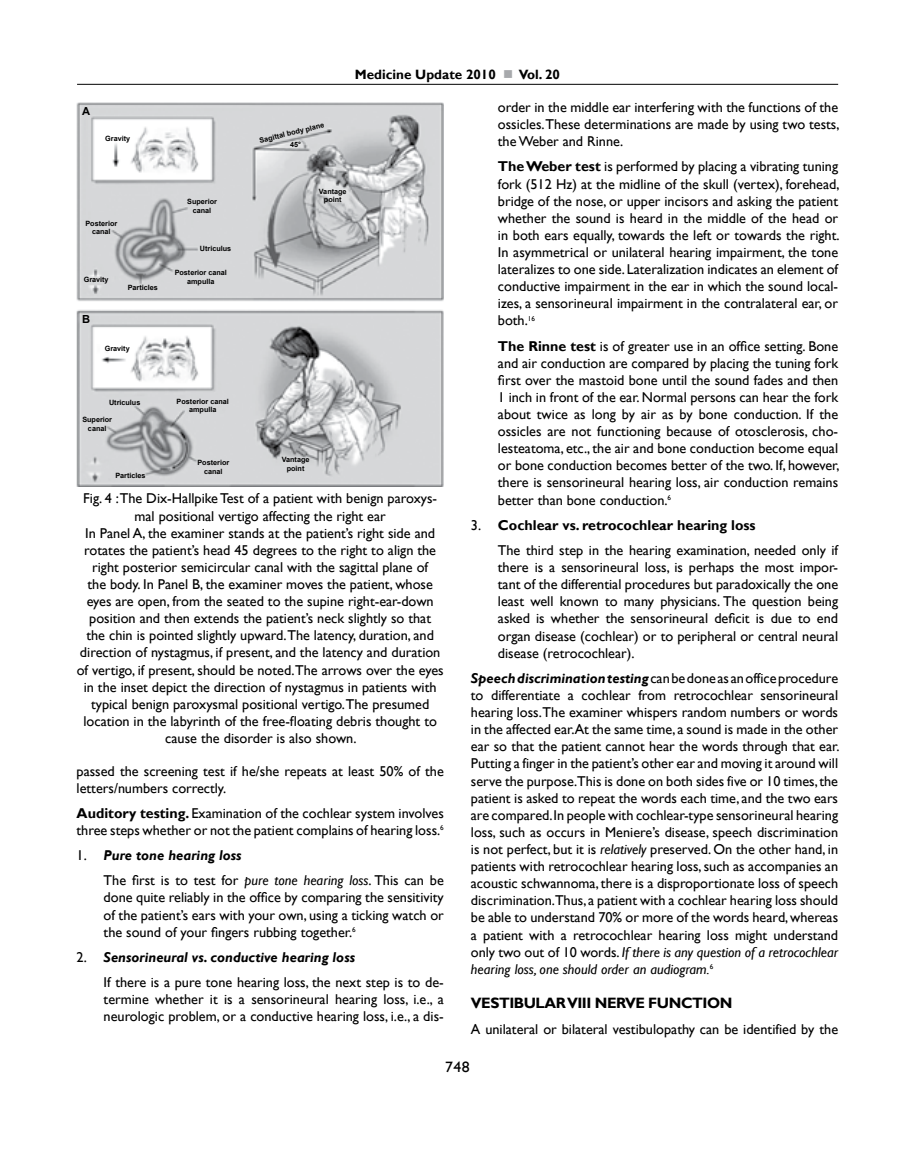
<style>
.page{position:relative;width:902px;height:1170px;background:#fff}
.page>*{position:absolute;margin:0;border:0;box-sizing:border-box;transform-origin:0 0}
.t1{font:700 15px "Gill Sans";letter-spacing:-.03em;color:#000}
.t2{font:15px "Gill Sans";color:#000;scale:1.05 1}
.t3{font:14.25px/17.1px "Gill Sans";color:#000;text-align:justify}
.t4{font:700 14.25px/25.2px "Gill Sans";color:#000}
.t5{font:700 13.5px "Gill Sans";color:#000}
.t6{font:700 11.1px "Arial";color:#000}
.t7{font:700 7.2px/8.7px "Arial";color:#000;text-align:center}
.s1{color:#a7a9ac}
.s2{font-weight:700}
.s3{font-weight:700;font-style:italic}
.s4{font-style:italic}
.s5{font-weight:400}
</style>
<div class="page">
<hr style="left:77px;top:84px;width:761px;height:1px;background:#000">
<img style="left:77px;top:102px;width:367px;height:384px">
<p class="t5" style="left:355px;top:66px;width:206px">Medicine Update 2010 <span class="s1">■</span> Vol. 20</p>
<p class="t6" style="left:82px;top:104px;width:10px">A</p>
<p class="t7" style="left:105px;top:134px;width:26px">Gravity</p>
<p class="t7" style="left:85px;top:219px;width:33px">Posterior canal</p>
<p class="t7" style="left:84px;top:276px;width:26px">Gravity</p>
<p class="t6" style="left:82px;top:311px;width:10px">B</p>
<p class="t7" style="left:128px;top:283px;width:32px">Particles</p>
<p class="t7" style="left:105px;top:344px;width:26px">Gravity</p>
<p class="t7" style="left:187px;top:197px;width:31px">Superior canal</p>
<p class="t7" style="left:200px;top:244px;width:33px">Utriculus</p>
<p class="t7" style="left:175px;top:269px;width:54px">Posterior canal ampulla</p>
<p class="t7" style="left:109px;top:398px;width:33px">Utriculus</p>
<p class="t7" style="left:82px;top:415px;width:31px">Superior canal</p>
<p class="t7" style="left:115px;top:471px;width:32px">Particles</p>
<p class="t7" style="left:177px;top:397px;width:54px">Posterior canal ampulla</p>
<p class="t7" style="left:197px;top:458px;width:33px">Posterior canal</p>
<p class="t7" style="left:258px;top:137px;width:68px;rotate:-14deg">Sagittal body plane</p>
<p class="t7" style="left:290px;top:140px;width:12px">45°</p>
<p class="t7" style="left:319px;top:187px;width:29px">Vantage point</p>
<p class="t7" style="left:282px;top:455px;width:29px">Vantage point</p>
<p class="t3" style="left:77px;top:490px;width:368px;text-align:center">Fig. 4 :The Dix-Hallpike Test of a patient with benign paroxys&shy;mal positional vertigo affecting the right ear<br>In Panel A, the examiner stands at the patient’s right side and rotates the patient’s head 45 degrees to the right to align the right posterior semicircular canal with the sagittal plane of<br>the body. In Panel B, the examiner moves the patient, whose eyes are open, from the seated to the supine right-ear-down position and then extends the patient’s neck slightly so that<br>the chin is pointed slightly upward.The latency, duration, and direction of nystagmus, if present, and the latency and duration of vertigo, if present, should be noted.The arrows over the eyes in the inset depict the direction of nystagmus in patients with typical benign paroxysmal positional vertigo.The presumed location in the labyrinth of the free-floating debris thought to cause the disorder is also shown.</p>
<p class="t3" style="left:77px;top:762px;width:369px">passed the screening test if he/she repeats at least 50% of the letters/numbers correctly.</p>
<p class="t3" style="left:77px;top:804px;width:369px"><span class="s2">Auditory testing.</span> Examination of the cochlear system involves three steps whether or not the patient complains of hearing loss.<sup>6</sup></p>
<p class="t3" style="left:104px;top:843px;width:342px;line-height:25.2px;text-indent:-27px">1. <span class="s3">Pure tone hearing loss<br></span>The first is to test for <span class="s4">pure tone hearing loss</span>. This can be</p>
<p class="t3" style="left:104px;top:889px;width:342px">done quite reliably in the office by comparing the sensitivity of the patient’s ears with your own, using a ticking watch or the sound of your fingers rubbing together.<sup>6</sup></p>
<p class="t3" style="left:77px;top:944px;width:368px;line-height:25.2px">2. <span class="s3">Sensorineural vs. conductive hearing loss<br></span>If there is a pure tone hearing loss, the next step is to de-</p>
<p class="t3" style="left:104px;top:991px;width:342px">termine whether it is a sensorineural hearing loss, i.e., a neurologic problem, or a conductive hearing loss, i.e., a dis-</p>
<p class="t3" style="left:498px;top:99px;width:343px">order in the middle ear interfering with the functions of the ossicles.These determinations are made by using two tests, the Weber and Rinne.</p>
<p class="t4" style="left:471px;top:154px;width:20px">T</p>
<p class="t3" style="left:498px;top:158px;width:343px;text-indent:10px"><span class="s2">he Weber test</span> is performed by placing a vibrating tuning fork (512 Hz) at the midline of the skull (vertex), forehead, bridge of the nose, or upper incisors and asking the patient whether the sound is heard in the middle of the head or in both ears equally, towards the left or towards the right.<br>In asymmetrical or unilateral hearing impairment, the tone lateralizes to one side. Lateralization indicates an element of conductive impairment in the ear in which the sound local&shy;izes, a sensorineural impairment in the contralateral ear, or both.<sup>16</sup></p>
<p class="t4" style="left:471px;top:333px;width:20px">T</p>
<p class="t3" style="left:498px;top:337px;width:343px;text-indent:10px"><span class="s2">he Rinne test</span> is of greater use in an office setting. Bone and air conduction are compared by placing the tuning fork first over the mastoid bone until the sound fades and then 1 inch in front of the ear. Normal persons can hear the fork about twice as long by air as by bone conduction. If the ossicles are not functioning because of otosclerosis, cho&shy;lesteatoma, etc., the air and bone conduction become equal or bone conduction becomes better of the two. If, however, there is sensorineural hearing loss, air conduction remains better than bone conduction.<sup>6</sup></p>
<p class="t4" style="left:471px;top:512px;width:286px"><span class="s5">3.</span> Cochlear vs. retrocochlear hearing loss<br><span class="s5">T</span></p>
<p class="t3" style="left:498px;top:542px;width:342px;text-indent:9px">he third step in the hearing examination, needed only if there is a sensorineural loss, is perhaps the most impor&shy;tant of the differential procedures but paradoxically the one least well known to many physicians. The question being asked is whether the sensorineural deficit is due to end organ disease (cochlear) or to peripheral or central neural disease (retrocochlear).</p>
<p class="t3" style="left:471px;top:669px;width:370px"><span class="s3">Speech discrimination testing</span>can be done as an office procedure to differentiate a cochlear from retrocochlear sensorineural hearing loss.The examiner whispers random numbers or words in the affected ear.At the same time, a sound is made in the other ear so that the patient cannot hear the words through that ear.<br>Putting a finger in the patient’s other ear and moving it around will serve the purpose.This is done on both sides five or 10 times, the patient is asked to repeat the words each time, and the two ears are compared. In people with cochlear-type sensorineural hearing loss, such as occurs in Meniere’s disease, speech discrimination is not perfect, but it is <span class="s4">relatively</span> preserved. On the other hand, in patients with retrocochlear hearing loss, such as accompanies an acoustic schwannoma, there is a disproportionate loss of speech discrimination.Thus, a patient with a cochlear hearing loss should be able to understand 70% or more of the words heard, whereas a patient with a retrocochlear hearing loss might understand only two out of 10 words. <span class="s4">If there is any question of a retrocochlear hearing loss, one should order an audiogram.</span><sup>6</sup></p>
<p class="t1" style="left:471px;top:994px;width:263px">Vestibular VIII nerve function</p>
<p class="t3" style="left:471px;top:1020px;width:369px">A unilateral or bilateral vestibulopathy can be identified by the</p>
<p class="t2" style="left:445px;top:1057px;width:25px">748</p>
</div>
